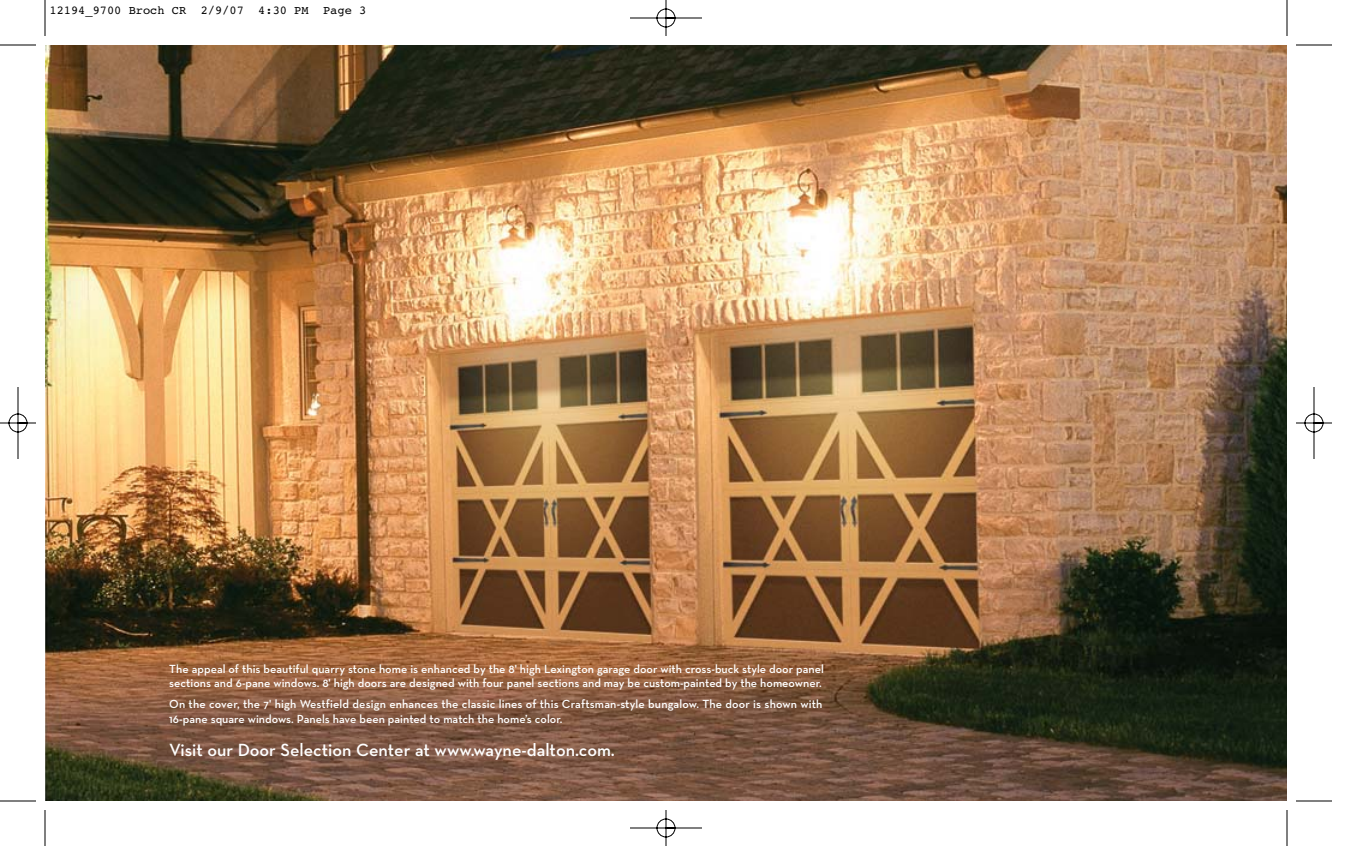
<style>
.page{position:relative;width:1350px;height:846px;background:#fff}
.page>*{position:absolute;margin:0;border:0;box-sizing:border-box;transform-origin:0 0}
.t1{font:600 18px "Neutra Text";color:#fff}
.t2{font:600 12px/14.4px "Neutra Text";color:#fff}
.t3{font:12px "Courier";color:#000}
</style>
<div class="page">
<img style="left:0;top:0;width:1332px;height:846px">
<p class="t3" style="left:50px;top:6px;width:318px">12194_9700 Broch CR 2/9/07 4:30 PM Page 3</p>
<p class="t2" style="left:169px;top:663px;width:656px">The appeal of this beautiful quarry stone home is enhanced by the 8' high Lexington garage door with cross-buck style door panel sections and 6-pane windows. 8' high doors are designed with four panel sections and may be custom-painted by the homeowner.</p>
<p class="t2" style="left:169px;top:698px;width:655px">On the cover, the 7' high Westfield design enhances the classic lines of this Craftsman-style bungalow. The door is shown with<br>16-pane square windows. Panels have been painted to match the home’s color.</p>
<h1 class="t1" style="left:169px;top:743px;width:447px">Visit our Door Selection Center at www.wayne-dalton.com.</h1>
</div>
